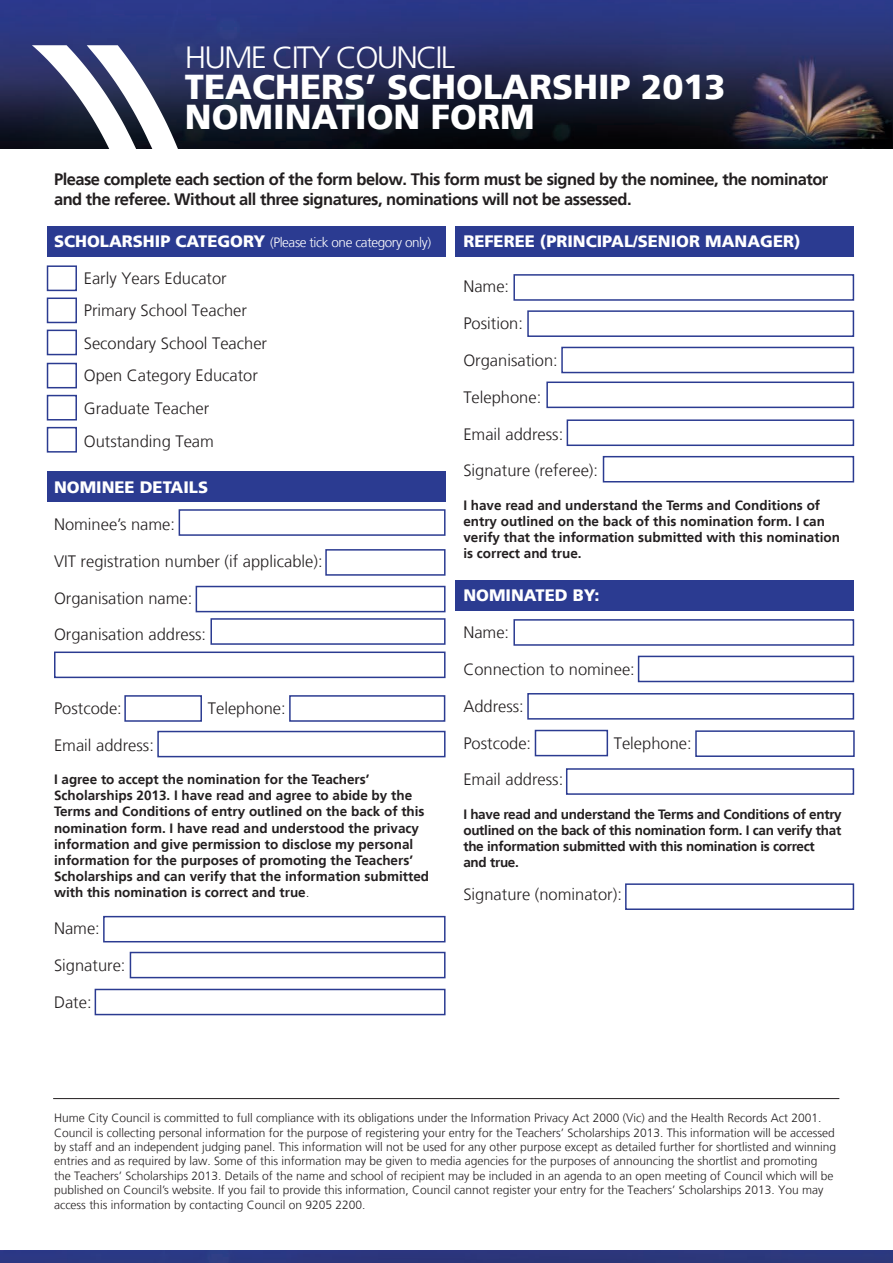
<style>
.page{position:relative;width:893px;height:1263px;background:#fff}
.page>*{position:absolute;margin:0;border:0;box-sizing:border-box;transform-origin:0 0}
.t1{font:900 34.5px/30px "Frutiger LT";color:#fff}
.t2{font:300 30.6px "Frutiger LT";letter-spacing:-.06em;color:#fff;scale:1.05 1}
.t3{font:300 16.5px "Frutiger LT";color:#231f20}
.t4{font:700 16.5px/19.8px "Frutiger LT";letter-spacing:-.03em;color:#231f20}
.t5{font:900 16.5px "Frutiger LT";color:#fff}
.t6{font:700 13.5px/16.2px "Frutiger LT";color:#231f20}
.t7{font:700 13.5px/16.2px "Frutiger LT";letter-spacing:-.02em;color:#231f20}
.t8{font:300 13.5px "Frutiger LT";letter-spacing:-.03em;color:#fff}
.t9{font:300 12px/14.4px "Frutiger LT";color:#231f20}
.s1{font-weight:900;font-size:16.5px}
.s2{font-weight:300}
</style>
<div class="page">
<img style="left:0;top:0;width:893px;height:149px">
<svg style="left:32px;top:45px;width:147px;height:311px"></svg>
<div style="left:0;top:1250px;width:893px;height:13px;background:#2b377e"></div>
<div style="left:47px;top:471px;width:399px;height:31px;background:#2b3b91"></div>
<div style="left:47px;top:226px;width:399px;height:31px;background:#2b3b91"></div>
<div style="left:455px;top:226px;width:399px;height:31px;background:#2b3b91"></div>
<div style="left:455px;top:580px;width:399px;height:31px;background:#2b3b91"></div>
<hr style="left:53px;top:1098px;width:786px;height:1px;background:#231f20">
<div style="left:47px;top:265px;width:30px;height:26px;border:2px solid #2b3b91"></div>
<div style="left:47px;top:297px;width:30px;height:26px;border:2px solid #2b3b91"></div>
<div style="left:47px;top:330px;width:30px;height:25px;border:2px solid #2b3b91"></div>
<div style="left:47px;top:363px;width:30px;height:25px;border:2px solid #2b3b91"></div>
<div style="left:47px;top:395px;width:30px;height:25px;border:2px solid #2b3b91"></div>
<div style="left:47px;top:427px;width:30px;height:26px;border:2px solid #2b3b91"></div>
<div style="left:179px;top:509px;width:267px;height:27px;border:2px solid #2b3b91"></div>
<div style="left:325px;top:549px;width:121px;height:27px;border:2px solid #2b3b91"></div>
<div style="left:196px;top:586px;width:250px;height:26px;border:2px solid #2b3b91"></div>
<div style="left:210px;top:618px;width:236px;height:27px;border:2px solid #2b3b91"></div>
<div style="left:124px;top:695px;width:78px;height:27px;border:2px solid #2b3b91"></div>
<div style="left:289px;top:695px;width:156px;height:27px;border:2px solid #2b3b91"></div>
<div style="left:157px;top:731px;width:289px;height:26px;border:2px solid #2b3b91"></div>
<div style="left:103px;top:916px;width:343px;height:26px;border:2px solid #2b3b91"></div>
<div style="left:130px;top:952px;width:316px;height:26px;border:2px solid #2b3b91"></div>
<div style="left:95px;top:989px;width:351px;height:26px;border:2px solid #2b3b91"></div>
<div style="left:513px;top:274px;width:341px;height:27px;border:2px solid #2b3b91"></div>
<div style="left:527px;top:310px;width:327px;height:27px;border:2px solid #2b3b91"></div>
<div style="left:561px;top:347px;width:293px;height:26px;border:2px solid #2b3b91"></div>
<div style="left:546px;top:381px;width:308px;height:27px;border:2px solid #2b3b91"></div>
<div style="left:567px;top:419px;width:287px;height:27px;border:2px solid #2b3b91"></div>
<div style="left:603px;top:456px;width:251px;height:26px;border:2px solid #2b3b91"></div>
<div style="left:513px;top:619px;width:341px;height:27px;border:2px solid #2b3b91"></div>
<div style="left:638px;top:656px;width:216px;height:26px;border:2px solid #2b3b91"></div>
<div style="left:527px;top:693px;width:327px;height:27px;border:2px solid #2b3b91"></div>
<div style="left:535px;top:730px;width:73px;height:26px;border:2px solid #2b3b91"></div>
<div style="left:695px;top:730px;width:160px;height:27px;border:2px solid #2b3b91"></div>
<div style="left:566px;top:768px;width:288px;height:27px;border:2px solid #2b3b91"></div>
<div style="left:625px;top:883px;width:229px;height:27px;border:2px solid #2b3b91"></div>
<div style="left:54px;top:651px;width:392px;height:27px;border:2px solid #2b3b91"></div>
<p class="t2" style="left:185px;top:40px;width:259px">HUME CITY COUNCIL</p>
<p class="t1" style="left:185px;top:72px;width:542px">TEACHERS’ SCHOLARSHIP 2013<br>NOMINATION FORM</p>
<p class="t4" style="left:54px;top:169px;width:776px">Please complete each section of the form below. This form must be signed by the nominee, the nominator and the referee. Without all three signatures, nominations will not be assessed.</p>
<p class="t8" style="left:54px;top:235px;width:379px"><span class="s1">SCHOLARSHIP CATEGORY</span> (Please tick one category only)</p>
<p class="t3" style="left:84px;top:269px;width:144px">Early Years Educator</p>
<p class="t3" style="left:84px;top:301px;width:165px">Primary School Teacher</p>
<p class="t3" style="left:84px;top:334px;width:185px">Secondary School Teacher</p>
<p class="t3" style="left:84px;top:366px;width:176px">Open Category Educator</p>
<p class="t3" style="left:84px;top:399px;width:127px">Graduate Teacher</p>
<p class="t3" style="left:84px;top:431px;width:132px">Outstanding Team</p>
<p class="t5" style="left:54px;top:477px;width:156px">NOMINEE DETAILS</p>
<p class="t3" style="left:54px;top:515px;width:123px">Nominee’s name:</p>
<p class="t3" style="left:54px;top:552px;width:270px">VIT registration number (if applicable):</p>
<p class="t3" style="left:54px;top:588px;width:140px">Organisation name:</p>
<p class="t3" style="left:54px;top:625px;width:154px">Organisation address:</p>
<p class="t3" style="left:54px;top:699px;width:69px">Postcode:</p>
<p class="t3" style="left:208px;top:699px;width:79px">Telephone:</p>
<p class="t3" style="left:54px;top:736px;width:101px">Email address:</p>
<p class="t6" style="left:54px;top:771px;width:377px">I agree to accept the nomination for the Teachers’ Scholarships 2013. I have read and agree to abide by the Terms and Conditions of entry outlined on the back of this nomination form. I have read and understood the privacy information and give permission to disclose my personal information for the purposes of promoting the Teachers’ Scholarships and can verify that the information submitted with this nomination is correct and true<span class="s2">.</span></p>
<p class="t3" style="left:54px;top:919px;width:47px">Name:</p>
<p class="t3" style="left:54px;top:956px;width:73px">Signature:</p>
<p class="t3" style="left:54px;top:993px;width:39px">Date:</p>
<p class="t5" style="left:463px;top:231px;width:339px">REFEREE (PRINCIPAL/SENIOR MANAGER)</p>
<p class="t3" style="left:463px;top:277px;width:47px">Name:</p>
<p class="t3" style="left:463px;top:314px;width:61px">Position:</p>
<p class="t3" style="left:463px;top:351px;width:96px">Organisation:</p>
<p class="t3" style="left:463px;top:388px;width:79px">Telephone:</p>
<p class="t3" style="left:463px;top:424px;width:101px">Email address:</p>
<p class="t3" style="left:463px;top:461px;width:136px">Signature (referee):</p>
<p class="t6" style="left:463px;top:497px;width:378px">I have read and understand the Terms and Conditions of entry outlined on the back of this nomination form. I can verify that the information submitted with this nomination is correct and true.</p>
<p class="t5" style="left:463px;top:586px;width:138px">NOMINATED BY:</p>
<p class="t3" style="left:463px;top:623px;width:47px">Name:</p>
<p class="t3" style="left:463px;top:660px;width:173px">Connection to nominee:</p>
<p class="t3" style="left:463px;top:697px;width:62px">Address:</p>
<p class="t3" style="left:463px;top:734px;width:69px">Postcode:</p>
<p class="t3" style="left:614px;top:734px;width:79px">Telephone:</p>
<p class="t3" style="left:463px;top:770px;width:101px">Email address:</p>
<p class="t7" style="left:463px;top:806px;width:380px">I have read and understand the Terms and Conditions of entry outlined on the back of this nomination form. I can verify that the information submitted with this nomination is correct<br>and true.</p>
<p class="t3" style="left:463px;top:885px;width:160px">Signature (nominator):</p>
<p class="t9" style="left:54px;top:1111px;width:784px">Hume City Council is committed to full compliance with its obligations under the Information Privacy Act 2000 (Vic) and the Health Records Act 2001.<br>Council is collecting personal information for the purpose of registering your entry for the Teachers’ Scholarships 2013. This information will be accessed by staff and an independent judging panel. This information will not be used for any other purpose except as detailed further for shortlisted and winning entries and as required by law. Some of this information may be given to media agencies for the purposes of announcing the shortlist and promoting the Teachers’ Scholarships 2013. Details of the name and school of recipient may be included in an agenda to an open meeting of Council which will be published on Council’s website. If you fail to provide this information, Council cannot register your entry for the Teachers’ Scholarships 2013. You may access this information by contacting Council on 9205 2200.</p>
</div>
